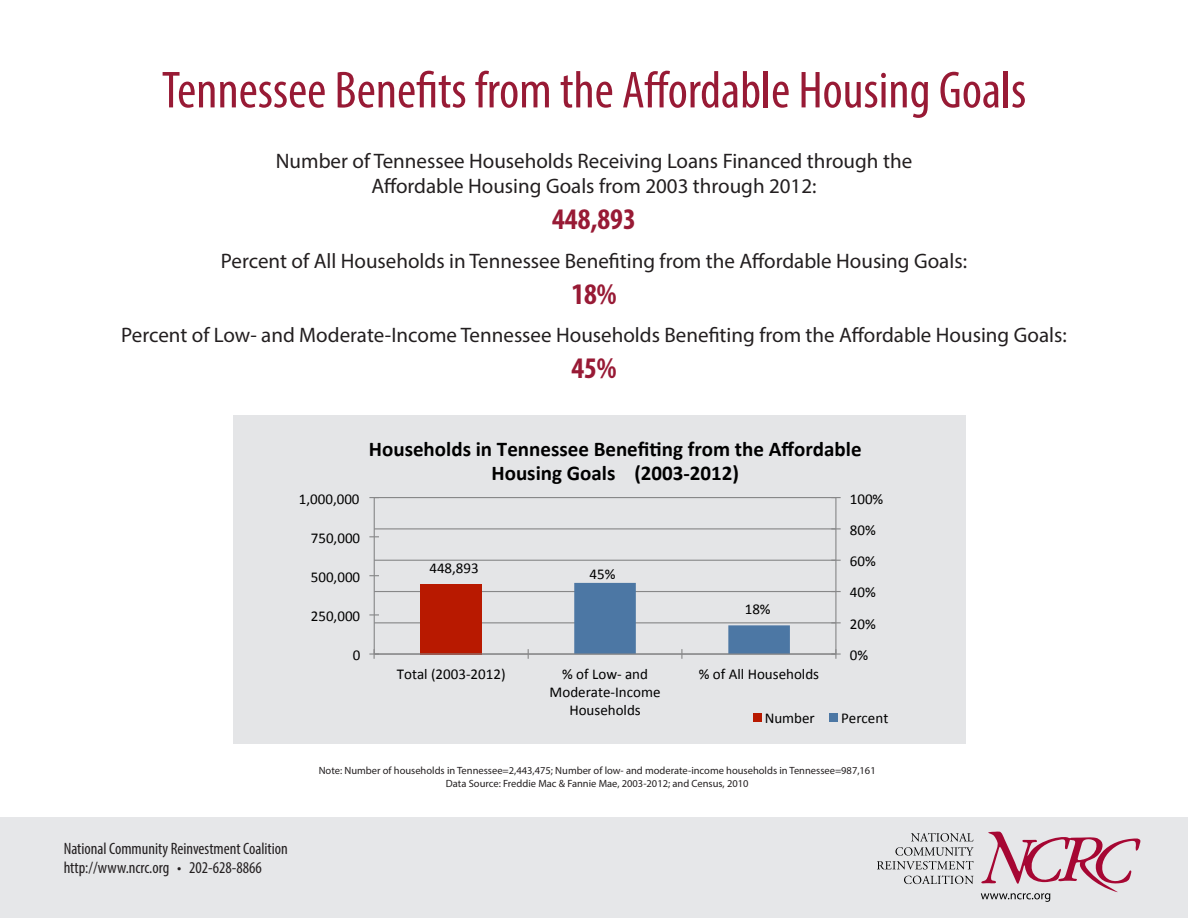
<style>
.page{position:relative;width:1188px;height:918px;background:#fff}
.page>*{position:absolute;margin:0;border:0;box-sizing:border-box;transform-origin:0 0}
.Main_Head{font:condensed 52.5px "Myriad Pro";color:#981a35}
.t1{font:700 condensed 30px "Myriad Pro";color:#981a35}
.copy{font:21px/25.2px "Myriad Pro";color:#231f20;text-align:center}
.t2{font:700 21px/24px "Calibri";color:#000;text-align:center}
.t3{font:condensed 16.5px/19.8px "Myriad Pro";color:#231f20}
.t4{font:15px/18px "Calibri";color:#000;text-align:center}
.footnote{font:10.5px "Myriad Pro";color:#231f20}
</style>
<div class="page">
<div style="left:0;top:818px;width:1188px;height:100px;background:#e6e7e9"></div>
<div style="left:233px;top:415px;width:733px;height:329px;background:#e4e5e7"></div>
<svg style="left:877px;top:833px;width:97px;height:51px"></svg>
<svg style="left:981px;top:832px;width:159px;height:70px"></svg>
<svg style="left:369px;top:497px;width:472px;height:225px"></svg>
<p class="Main_Head" style="left:162px;top:58px;width:866px">Tennessee Benefits from the Affordable Housing Goals</p>
<p class="copy" style="left:276px;top:148px;width:638px">Number of Tennessee Households Receiving Loans Financed through the<br>Affordable Housing Goals from 2003 through 2012:</p>
<p class="t1" style="left:552px;top:200px;width:85px">448,893</p>
<p class="copy" style="left:221px;top:248px;width:748px">Percent of All Households in Tennessee Benefiting from the Affordable Housing Goals:</p>
<p class="t1" style="left:571px;top:275px;width:47px">18%</p>
<p class="copy" style="left:121px;top:322px;width:947px">Percent of Low- and Moderate-Income Tennessee Households Benefiting from the Affordable Housing Goals:</p>
<p class="t1" style="left:571px;top:350px;width:47px">45%</p>
<p class="t4" style="left:299px;top:490px;width:62px">1,000,000</p>
<p class="t4" style="left:311px;top:529px;width:51px">750,000</p>
<p class="t4" style="left:311px;top:568px;width:51px">500,000</p>
<p class="t4" style="left:311px;top:607px;width:51px">250,000</p>
<p class="t4" style="left:353px;top:646px;width:9px">0</p>
<p class="t2" style="left:369px;top:437px;width:494px">Households in Tennessee Benefi2ng from the Affordable<br>Housing Goals (2003--‐2012)</p>
<p class="t4" style="left:850px;top:490px;width:35px">100%</p>
<p class="t4" style="left:429px;top:559px;width:51px">448,893</p>
<p class="t4" style="left:590px;top:566px;width:27px">45%</p>
<p class="t4" style="left:745px;top:600px;width:27px">18%</p>
<p class="t4" style="left:850px;top:521px;width:27px">80%</p>
<p class="t4" style="left:850px;top:552px;width:27px">60%</p>
<p class="t4" style="left:850px;top:584px;width:27px">40%</p>
<p class="t4" style="left:850px;top:615px;width:27px">20%</p>
<p class="t4" style="left:850px;top:646px;width:20px">0%</p>
<p class="t4" style="left:397px;top:665px;width:110px">Total (2003--‐2012)</p>
<p class="t4" style="left:550px;top:665px;width:112px">% of Low--‐ and<br>Moderate--‐Income<br>Households</p>
<p class="t4" style="left:699px;top:665px;width:122px">% of All Households</p>
<p class="t4" style="left:765px;top:709px;width:52px">Number</p>
<p class="t4" style="left:841px;top:709px;width:49px">Percent</p>
<p class="t3" style="left:64px;top:838px;width:226px">National Community Reinvestment Coalition http://www.ncrc.org • 202-628-8866</p>
<p class="footnote" style="left:319px;top:764px;width:559px">Note: Number of households in Tennessee=2,443,475; Number of low- and moderate-income households in Tennessee=987,161</p>
<p class="footnote" style="left:446px;top:777px;width:304px">Data Source: Freddie Mac &amp; Fannie Mae, 2003-2012; and Census, 2010</p>
</div>
